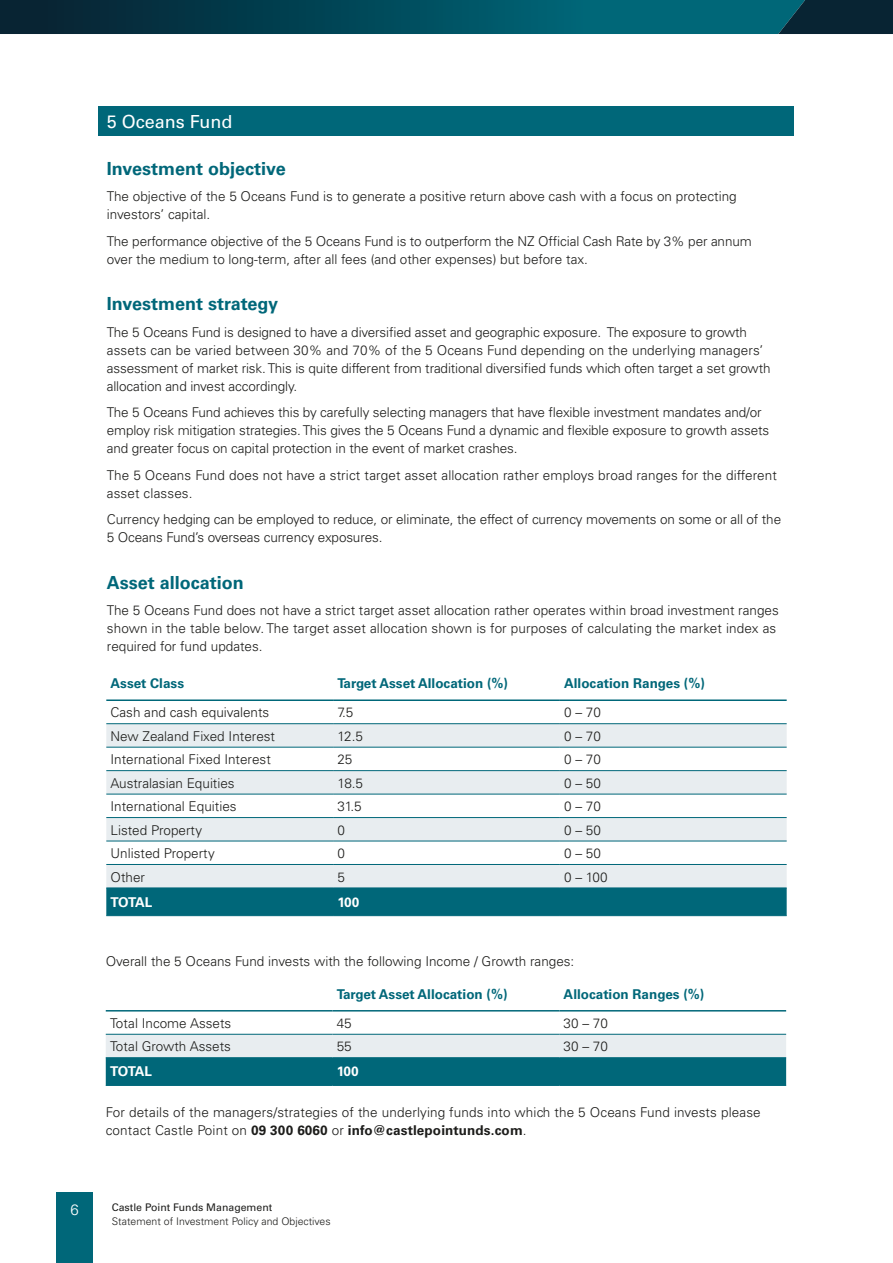
<style>
.page{position:relative;width:893px;height:1263px;background:#fff}
.page>*{position:absolute;margin:0;border:0;box-sizing:border-box;transform-origin:0 0}
.t1{font:700 18px "Univers LT";color:#006779}
.t2{font:18px "Univers LT";color:#fff}
.t3{font:300 15px "Univers LT";color:#fff}
.t4{font:300 13.5px/18px "Univers LT";color:#1d1d1b}
.t5{font:700 13.5px "Univers LT";color:#006779}
.t6{font:700 13.5px "Univers LT";letter-spacing:-.04em;color:#fff}
.t7{font:300 10.5px "Univers LT";color:#1d1d1b}
.t8{font:10.5px "Univers LT";color:#1d1d1b}
.s1{font-weight:700}
</style>
<div class="page">
<svg style="left:106px;top:1035px;width:680px;height:50px;background:#68a3ae"></svg>
<hr style="left:106px;top:1010px;width:227px;height:1px;background:#006779">
<hr style="left:333px;top:1010px;width:226px;height:1px;background:#006779">
<hr style="left:559px;top:1010px;width:227px;height:1px;background:#006779">
<hr style="left:106px;top:1034px;width:227px;height:1px;background:#006779">
<hr style="left:333px;top:1034px;width:226px;height:1px;background:#006779">
<hr style="left:559px;top:1034px;width:227px;height:1px;background:#006779">
<hr style="left:106px;top:1057px;width:227px;height:1px;background:#006779">
<hr style="left:333px;top:1057px;width:226px;height:1px;background:#006779">
<hr style="left:559px;top:1057px;width:227px;height:1px;background:#006779">
<hr style="left:106px;top:1085px;width:227px;height:1px;background:#006779">
<hr style="left:333px;top:1085px;width:226px;height:1px;background:#006779">
<hr style="left:559px;top:1085px;width:227px;height:1px;background:#006779">
<div style="left:106px;top:724px;width:681px;height:164px;background:#e8edf0"></div>
<svg style="left:106px;top:748px;width:681px;height:116px"></svg>
<div style="left:106px;top:889px;width:681px;height:26px;background:#006779"></div>
<hr style="left:106px;top:699px;width:227px;height:2px;background:#006779">
<hr style="left:333px;top:699px;width:227px;height:2px;background:#006779">
<hr style="left:560px;top:699px;width:227px;height:2px;background:#006779">
<hr style="left:106px;top:723px;width:227px;height:1px;background:#006779">
<hr style="left:333px;top:723px;width:227px;height:1px;background:#006779">
<hr style="left:560px;top:723px;width:227px;height:1px;background:#006779">
<hr style="left:106px;top:747px;width:227px;height:1px;background:#006779">
<hr style="left:333px;top:747px;width:227px;height:1px;background:#006779">
<hr style="left:560px;top:747px;width:227px;height:1px;background:#006779">
<hr style="left:106px;top:770px;width:227px;height:1px;background:#006779">
<hr style="left:333px;top:770px;width:227px;height:1px;background:#006779">
<hr style="left:560px;top:770px;width:227px;height:1px;background:#006779">
<hr style="left:106px;top:794px;width:227px;height:1px;background:#006779">
<hr style="left:333px;top:794px;width:227px;height:1px;background:#006779">
<hr style="left:560px;top:794px;width:227px;height:1px;background:#006779">
<hr style="left:106px;top:817px;width:227px;height:1px;background:#006779">
<hr style="left:333px;top:817px;width:227px;height:1px;background:#006779">
<hr style="left:560px;top:817px;width:227px;height:1px;background:#006779">
<hr style="left:106px;top:841px;width:227px;height:1px;background:#006779">
<hr style="left:333px;top:841px;width:227px;height:1px;background:#006779">
<hr style="left:560px;top:841px;width:227px;height:1px;background:#006779">
<hr style="left:106px;top:864px;width:227px;height:1px;background:#006779">
<hr style="left:333px;top:864px;width:227px;height:1px;background:#006779">
<hr style="left:560px;top:864px;width:227px;height:1px;background:#006779">
<hr style="left:106px;top:888px;width:227px;height:1px;background:#006779">
<hr style="left:333px;top:888px;width:227px;height:1px;background:#006779">
<hr style="left:560px;top:888px;width:227px;height:1px;background:#006779">
<hr style="left:106px;top:915px;width:227px;height:1px;background:#006779">
<hr style="left:333px;top:915px;width:227px;height:1px;background:#006779">
<hr style="left:560px;top:915px;width:227px;height:1px;background:#006779">
<div style="left:98px;top:106px;width:696px;height:30px;background:#006779"></div>
<div style="left:57px;top:1192px;width:36px;height:71px;background:#006779"></div>
<svg style="left:0;top:0;width:893px;height:34px;background:#024656"></svg>
<h1 class="t2" style="left:107px;top:111px;width:127px">5 Oceans Fund</h1>
<h1 class="t1" style="left:107px;top:158px;width:180px">Investment objective</h1>
<p class="t4" style="left:107px;top:187px;width:631px">The objective of the 5 Oceans Fund is to generate a positive return above cash with a focus on protecting investors’ capital.</p>
<p class="t4" style="left:107px;top:232px;width:646px">The performance objective of the 5 Oceans Fund is to outperform the NZ Official Cash Rate by 3% per annum over the medium to long-term, after all fees (and other expenses) but before tax.</p>
<h1 class="t1" style="left:107px;top:293px;width:173px">Investment strategy</h1>
<p class="t4" style="left:107px;top:323px;width:665px">The 5 Oceans Fund is designed to have a diversified asset and geographic exposure. The exposure to growth assets can be varied between 30% and 70% of the 5 Oceans Fund depending on the underlying managers’ assessment of market risk. This is quite different from traditional diversified funds which often target a set growth allocation and invest accordingly.</p>
<p class="t4" style="left:107px;top:403px;width:664px">The 5 Oceans Fund achieves this by carefully selecting managers that have flexible investment mandates and/or employ risk mitigation strategies. This gives the 5 Oceans Fund a dynamic and flexible exposure to growth assets and greater focus on capital protection in the event of market crashes.</p>
<p class="t4" style="left:107px;top:466px;width:672px">The 5 Oceans Fund does not have a strict target asset allocation rather employs broad ranges for the different asset classes.</p>
<p class="t4" style="left:107px;top:510px;width:676px">Currency hedging can be employed to reduce, or eliminate, the effect of currency movements on some or all of the<br>5 Oceans Fund’s overseas currency exposures.</p>
<h1 class="t1" style="left:107px;top:572px;width:139px">Asset allocation</h1>
<p class="t4" style="left:107px;top:601px;width:673px">The 5 Oceans Fund does not have a strict target asset allocation rather operates within broad investment ranges shown in the table below. The target asset allocation shown is for purposes of calculating the market index as required for fund updates.</p>
<p class="t5" style="left:111px;top:675px;width:75px">Asset Class</p>
<p class="t5" style="left:337px;top:675px;width:172px">Target Asset Allocation (%)</p>
<p class="t5" style="left:564px;top:675px;width:142px">Allocation Ranges (%)</p>
<p class="t4" style="left:111px;top:703px;width:160px">Cash and cash equivalents</p>
<p class="t4" style="left:337px;top:703px;width:17px">7.5</p>
<p class="t4" style="left:564px;top:703px;width:38px">0 – 70</p>
<p class="t4" style="left:111px;top:727px;width:166px">New Zealand Fixed Interest</p>
<p class="t4" style="left:337px;top:727px;width:27px">12.5</p>
<p class="t4" style="left:564px;top:727px;width:38px">0 – 70</p>
<p class="t4" style="left:111px;top:750px;width:162px">International Fixed Interest</p>
<p class="t4" style="left:337px;top:750px;width:17px">25</p>
<p class="t4" style="left:564px;top:750px;width:38px">0 – 70</p>
<p class="t4" style="left:111px;top:774px;width:126px">Australasian Equities</p>
<p class="t4" style="left:337px;top:774px;width:27px">18.5</p>
<p class="t4" style="left:564px;top:774px;width:38px">0 – 50</p>
<p class="t4" style="left:111px;top:797px;width:128px">International Equities</p>
<p class="t4" style="left:337px;top:797px;width:26px">31.5</p>
<p class="t4" style="left:564px;top:797px;width:38px">0 – 70</p>
<p class="t4" style="left:111px;top:821px;width:93px">Listed Property</p>
<p class="t4" style="left:337px;top:821px;width:9px">0</p>
<p class="t4" style="left:564px;top:821px;width:38px">0 – 50</p>
<p class="t4" style="left:111px;top:844px;width:106px">Unlisted Property</p>
<p class="t4" style="left:337px;top:844px;width:9px">0</p>
<p class="t4" style="left:564px;top:844px;width:38px">0 – 50</p>
<p class="t4" style="left:111px;top:868px;width:36px">Other</p>
<p class="t4" style="left:337px;top:868px;width:9px">5</p>
<p class="t4" style="left:564px;top:868px;width:45px">0 – 100</p>
<p class="t6" style="left:111px;top:894px;width:43px">TOTAL</p>
<p class="t6" style="left:337px;top:894px;width:23px">100</p>
<p class="t4" style="left:106px;top:952px;width:470px">Overall the 5 Oceans Fund invests with the following Income / Growth ranges:</p>
<p class="t5" style="left:337px;top:986px;width:172px">Target Asset Allocation (%)</p>
<p class="t5" style="left:564px;top:986px;width:142px">Allocation Ranges (%)</p>
<p class="t4" style="left:110px;top:1014px;width:123px">Total Income Assets</p>
<p class="t4" style="left:337px;top:1014px;width:17px">45</p>
<p class="t4" style="left:564px;top:1014px;width:46px">30 – 70</p>
<p class="t4" style="left:110px;top:1037px;width:122px">Total Growth Assets</p>
<p class="t4" style="left:337px;top:1037px;width:17px">55</p>
<p class="t4" style="left:564px;top:1037px;width:46px">30 – 70</p>
<p class="t6" style="left:110px;top:1064px;width:43px">TOTAL</p>
<p class="t6" style="left:337px;top:1064px;width:23px">100</p>
<p class="t4" style="left:106px;top:1104px;width:656px">For details of the managers/strategies of the underlying funds into which the 5 Oceans Fund invests please contact Castle Point on <span class="s1">09 300 6060</span> or <span class="s1">info@castlepointunds.com</span>.</p>
<p class="t3" style="left:70px;top:1200px;width:10px">6</p>
<p class="t8" style="left:112px;top:1201px;width:162px">Castle Point Funds Management</p>
<p class="t7" style="left:112px;top:1214px;width:220px">Statement of Investment Policy and Objectives</p>
</div>
